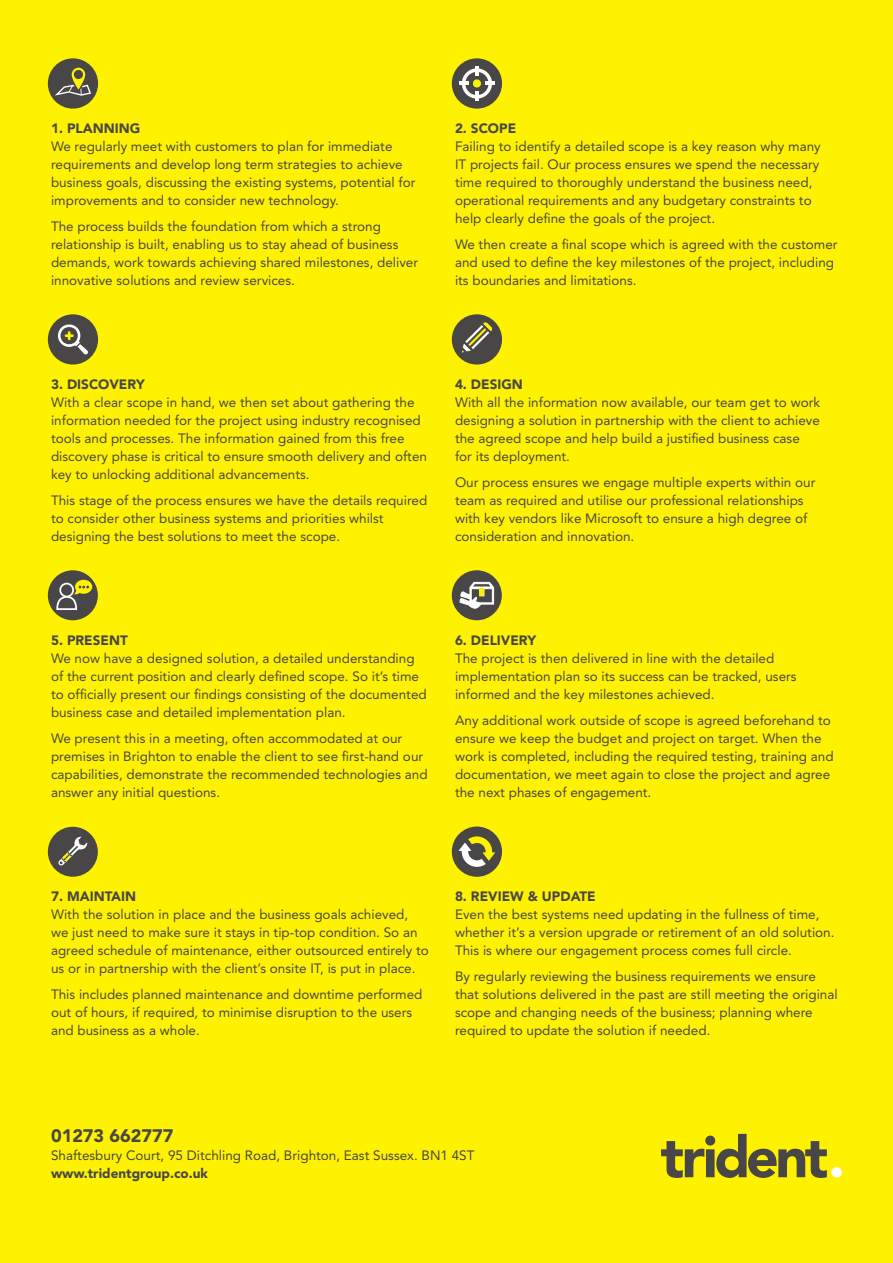
<style>
.page{position:relative;width:893px;height:1263px;background:#fff200}
.page>*{position:absolute;margin:0;border:0;box-sizing:border-box;transform-origin:0 0}
.t1{font:900 18px "Avenir";color:#484647}
.t2{font:13.5px/18px "Avenir";color:#484647}
.t3{font:900 13.5px "Avenir";color:#484647}
</style>
<div class="page">
<div style="left:452px;top:58px;width:50px;height:51px;background:#484647;border-radius:50%"></div>
<svg style="left:459px;top:66px;width:35px;height:35px"></svg>
<div style="left:452px;top:570px;width:50px;height:50px;background:#484647;border-radius:50%"></div>
<svg style="left:459px;top:582px;width:35px;height:26px"></svg>
<div style="left:452px;top:314px;width:50px;height:51px;background:#484647;border-radius:50%"></div>
<svg style="left:462px;top:322px;width:30px;height:31px"></svg>
<div style="left:452px;top:826px;width:50px;height:51px;background:#484647;border-radius:50%"></div>
<svg style="left:454px;top:834px;width:46px;height:35px"></svg>
<div style="left:48px;top:314px;width:50px;height:51px;background:#484647;border-radius:50%"></div>
<svg style="left:58px;top:324px;width:30px;height:31px"></svg>
<div style="left:48px;top:827px;width:50px;height:50px;background:#484647;border-radius:50%"></div>
<svg style="left:58px;top:836px;width:29px;height:30px"></svg>
<div style="left:48px;top:58px;width:50px;height:51px;background:#484647;border-radius:50%"></div>
<svg style="left:55px;top:68px;width:36px;height:28px"></svg>
<div style="left:48px;top:570px;width:50px;height:50px;background:#484647;border-radius:50%"></div>
<svg style="left:56px;top:580px;width:36px;height:30px"></svg>
<div style="left:831px;top:1167px;width:11px;height:10px;background:#fff;border-radius:50%"></div>
<svg style="left:661px;top:1134px;width:166px;height:44px"></svg>
<p class="t3" style="left:51px;top:122px;width:91px">1. PLANNING</p>
<p class="t2" style="left:51px;top:138px;width:366px">We regularly meet with customers to plan for immediate requirements and develop long term strategies to achieve business goals, discussing the existing systems, potential for improvements and to consider new technology.</p>
<p class="t2" style="left:51px;top:219px;width:369px">The process builds the foundation from which a strong relationship is built, enabling us to stay ahead of business demands, work towards achieving shared milestones, deliver innovative solutions and review services.</p>
<p class="t3" style="left:455px;top:122px;width:63px">2. SCOPE</p>
<p class="t2" style="left:455px;top:138px;width:367px">Failing to identify a detailed scope is a key reason why many IT projects fail. Our process ensures we spend the necessary time required to thoroughly understand the business need, operational requirements and any budgetary constraints to help clearly define the goals of the project.</p>
<p class="t2" style="left:455px;top:237px;width:384px">We then create a final scope which is agreed with the customer and used to define the key milestones of the project, including its boundaries and limitations.</p>
<p class="t3" style="left:51px;top:378px;width:95px">3. DISCOVERY</p>
<p class="t2" style="left:51px;top:394px;width:377px">With a clear scope in hand, we then set about gathering the information needed for the project using industry recognised tools and processes. The information gained from this free discovery phase is critical to ensure smooth delivery and often key to unlocking additional advancements.</p>
<p class="t2" style="left:51px;top:493px;width:378px">This stage of the process ensures we have the details required to consider other business systems and priorities whilst designing the best solutions to meet the scope.</p>
<p class="t3" style="left:455px;top:378px;width:69px">4. DESIGN</p>
<p class="t2" style="left:455px;top:394px;width:367px">With all the information now available, our team get to work designing a solution in partnership with the client to achieve the agreed scope and help build a justified business case for its deployment.</p>
<p class="t2" style="left:455px;top:474px;width:362px">Our process ensures we engage multiple experts within our team as required and utilise our professional relationships with key vendors like Microsoft to ensure a high degree of consideration and innovation.</p>
<p class="t3" style="left:51px;top:634px;width:78px">5. PRESENT</p>
<p class="t2" style="left:51px;top:650px;width:377px">We now have a designed solution, a detailed understanding of the current position and clearly defined scope. So it’s time to officially present our findings consisting of the documented business case and detailed implementation plan.</p>
<p class="t2" style="left:51px;top:730px;width:378px">We present this in a meeting, often accommodated at our premises in Brighton to enable the client to see first-hand our capabilities, demonstrate the recommended technologies and answer any initial questions.</p>
<p class="t3" style="left:455px;top:634px;width:83px">6. DELIVERY</p>
<p class="t2" style="left:455px;top:650px;width:343px">The project is then delivered in line with the detailed implementation plan so its success can be tracked, users informed and the key milestones achieved.</p>
<p class="t2" style="left:455px;top:712px;width:380px">Any additional work outside of scope is agreed beforehand to ensure we keep the budget and project on target. When the work is completed, including the required testing, training and documentation, we meet again to close the project and agree the next phases of engagement.</p>
<p class="t3" style="left:51px;top:891px;width:87px">7. MAINTAIN</p>
<p class="t2" style="left:51px;top:906px;width:379px">With the solution in place and the business goals achieved, we just need to make sure it stays in tip-top condition. So an agreed schedule of maintenance, either outsourced entirely to us or in partnership with the client’s onsite IT, is put in place.</p>
<p class="t2" style="left:51px;top:987px;width:373px">This includes planned maintenance and downtime performed out of hours, if required, to minimise disruption to the users and business as a whole.</p>
<p class="t3" style="left:455px;top:891px;width:142px">8. REVIEW &amp; UPDATE</p>
<p class="t2" style="left:455px;top:906px;width:381px">Even the best systems need updating in the fullness of time, whether it’s a version upgrade or retirement of an old solution.<br>This is where our engagement process comes full circle.</p>
<p class="t2" style="left:455px;top:969px;width:384px">By regularly reviewing the business requirements we ensure that solutions delivered in the past are still meeting the original scope and changing needs of the business; planning where required to update the solution if needed.</p>
<h1 class="t1" style="left:51px;top:1128px;width:124px">01273 662777</h1>
<p class="t2" style="left:51px;top:1147px;width:425px">Shaftesbury Court, 95 Ditchling Road, Brighton, East Sussex. BN1 4ST</p>
<p class="t3" style="left:51px;top:1168px;width:158px">www.tridentgroup.co.uk</p>
</div>
